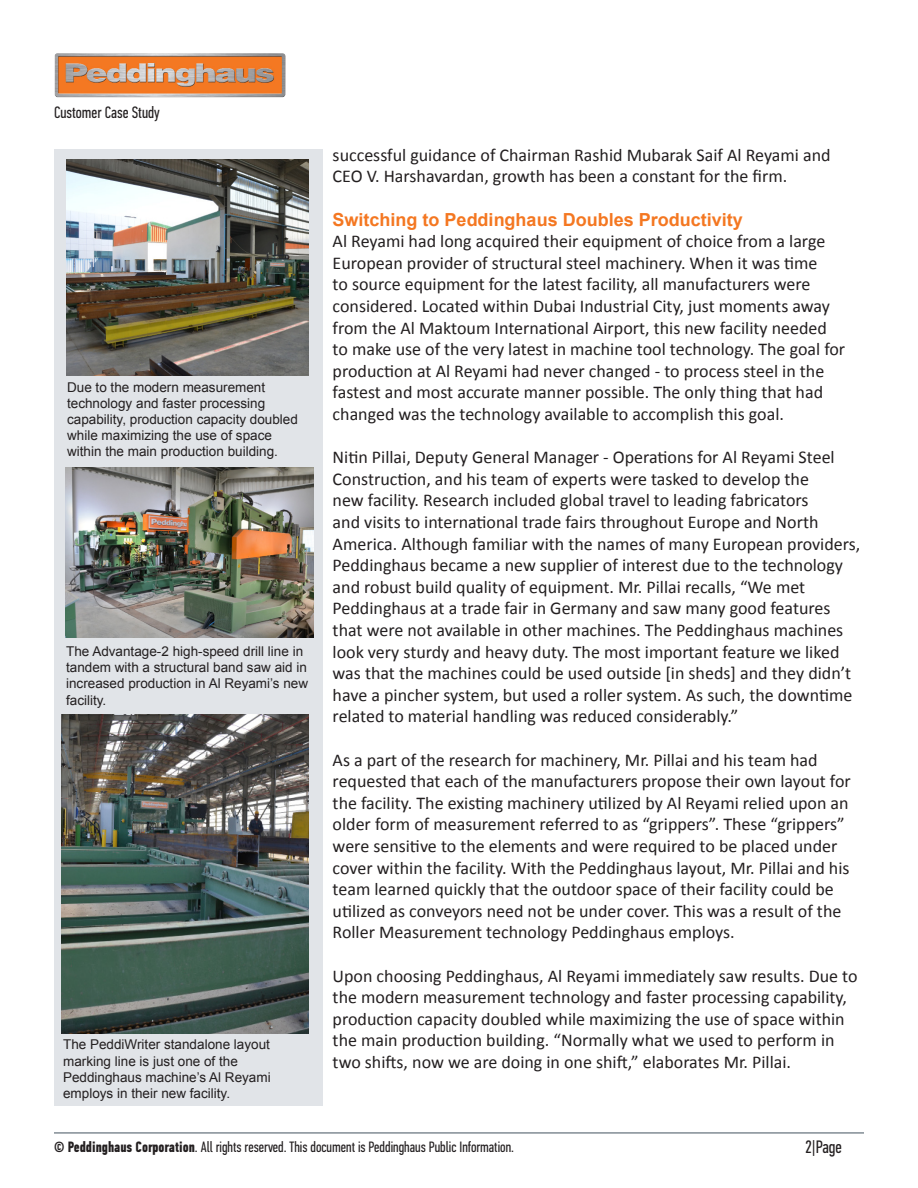
<style>
.page{position:relative;width:918px;height:1188px;background:#fff}
.page>*{position:absolute;margin:0;border:0;box-sizing:border-box;transform-origin:0 0}
.t1{font:18px/21.6px "Calibri";color:#231f20}
.t2{font:700 18px "Arial";color:#f47721}
.t3{font:18px "PF Din Text Comp Pro";color:#231f20}
.t4{font:16.5px "PF Din Text Comp Pro";color:#231f20}
.t5{font:15px "PF Din Text Comp Pro";color:#231f20}
.t6{font:13.5px/16.2px "Arial";color:#231f20}
.s1{font-weight:700}
</style>
<div class="page">
<img style="left:54px;top:53px;width:232px;height:45px">
<hr style="left:54px;top:1132px;width:810px;height:2px;background:#818c94">
<div style="left:55px;top:149px;width:268px;height:957px;background:#e1e4e8"></div>
<img style="left:66px;top:468px;width:247px;height:170px">
<img style="left:61px;top:714px;width:247px;height:320px">
<img style="left:66px;top:160px;width:243px;height:215px">
<p class="t4" style="left:54px;top:103px;width:107px">Customer Case Study</p>
<p class="t6" style="left:67px;top:379px;width:232px">Due to the modern measurement technology and faster processing capability, production capacity doubled while maximizing the use of space within the main production building.</p>
<p class="t6" style="left:66px;top:643px;width:244px">The Advantage-2 high-speed drill line in tandem with a structural band saw aid in increased production in Al Reyami’s new facility.</p>
<p class="t6" style="left:63px;top:1037px;width:209px">The PeddiWriter standalone layout marking line is just one of the<br>Peddinghaus machine’s Al Reyami employs in their new facility.</p>
<p class="t1" style="left:333px;top:144px;width:499px">successful guidance of Chairman Rashid Mubarak Saif Al Reyami and<br>CEO V. Harshavardan, growth has been a constant for the firm.</p>
<p class="t2" style="left:333px;top:207px;width:412px">Switching to Peddinghaus Doubles Productivity</p>
<p class="t1" style="left:333px;top:230px;width:514px">Al Reyami had long acquired their equipment of choice from a large European provider of structural steel machinery. When it was time<br>to source equipment for the latest facility, all manufacturers were considered. Located within Dubai Industrial City, just moments away from the Al Maktoum International Airport, this new facility needed to make use of the very latest in machine tool technology. The goal for production at Al Reyami had never changed - to process steel in the fastest and most accurate manner possible. The only thing that had changed was the technology available to accomplish this goal.</p>
<p class="t1" style="left:333px;top:446px;width:529px">Nitin Pillai, Deputy General Manager - Operations for Al Reyami Steel Construction, and his team of experts were tasked to develop the<br>new facility. Research included global travel to leading fabricators<br>and visits to international trade fairs throughout Europe and North America. Although familiar with the names of many European providers, Peddinghaus became a new supplier of interest due to the technology and robust build quality of equipment. Mr. Pillai recalls, “We met Peddinghaus at a trade fair in Germany and saw many good features that were not available in other machines. The Peddinghaus machines look very sturdy and heavy duty. The most important feature we liked was that the machines could be used outside [in sheds] and they didn’t have a pincher system, but used a roller system. As such, the downtime related to material handling was reduced considerably.”</p>
<p class="t1" style="left:333px;top:749px;width:520px">As a part of the research for machinery, Mr. Pillai and his team had requested that each of the manufacturers propose their own layout for the facility. The existing machinery utilized by Al Reyami relied upon an older form of measurement referred to as “grippers”. These “grippers” were sensitive to the elements and were required to be placed under cover within the facility. With the Peddinghaus layout, Mr. Pillai and his team learned quickly that the outdoor space of their facility could be utilized as conveyors need not be under cover. This was a result of the Roller Measurement technology Peddinghaus employs.</p>
<p class="t1" style="left:333px;top:965px;width:526px">Upon choosing Peddinghaus, Al Reyami immediately saw results. Due to the modern measurement technology and faster processing capability, production capacity doubled while maximizing the use of space within the main production building. “Normally what we used to perform in two shifts, now we are doing in one shift,” elaborates Mr. Pillai.</p>
<p class="t5" style="left:54px;top:1139px;width:462px"><span class="s1">© Peddinghaus Corporation</span>. All rights reserved. This document is Peddinghaus Public Information.</p>
<p class="t3" style="left:805px;top:1137px;width:38px">2|Page</p>
</div>
